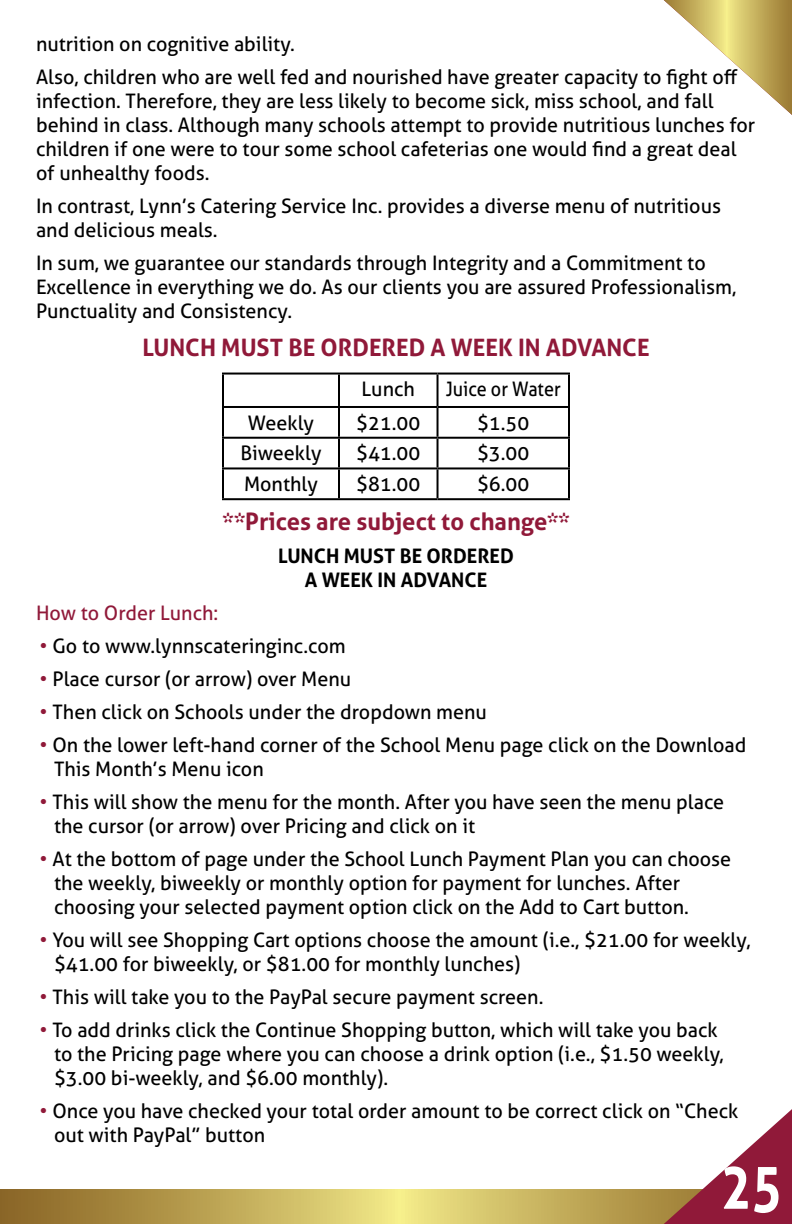
<style>
.page{position:relative;width:792px;height:1224px;background:#fff}
.page>*{position:absolute;margin:0;border:0;box-sizing:border-box;transform-origin:0 0}
.t1{font:700 64px "Aller";color:#fff;scale:.8 1}
.t2{font:700 24px "Aller";color:#901939}
.t3{font:20px/24px "Aller";color:#000}
.t4{font:700 20px/24px "Aller";color:#000;text-align:center}
.t5{font:20px "Aller";color:#901939}
.t6{font:20px "Aller";color:#000;scale:.9 1}
.s1{color:#901939}
</style>
<div class="page">
<svg style="left:0;top:1190px;width:644px;height:34px;background:#c2ac5a"></svg>
<svg style="left:644px;top:1109px;width:148px;height:115px"></svg>
<svg style="left:664px;top:0;width:128px;height:115px"></svg>
<hr style="left:222px;top:373px;width:117px;height:2px;background:#000">
<hr style="left:222px;top:375px;width:2px;height:31px;background:#000">
<hr style="left:339px;top:373px;width:99px;height:2px;background:#000">
<hr style="left:338px;top:375px;width:2px;height:31px;background:#000">
<hr style="left:438px;top:373px;width:132px;height:2px;background:#000">
<hr style="left:437px;top:375px;width:2px;height:31px;background:#000">
<hr style="left:568px;top:375px;width:2px;height:31px;background:#000">
<hr style="left:222px;top:406px;width:117px;height:2px;background:#000">
<hr style="left:222px;top:408px;width:2px;height:29px;background:#000">
<hr style="left:339px;top:406px;width:99px;height:2px;background:#000">
<hr style="left:338px;top:408px;width:2px;height:29px;background:#000">
<hr style="left:438px;top:406px;width:132px;height:2px;background:#000">
<hr style="left:437px;top:408px;width:2px;height:29px;background:#000">
<hr style="left:568px;top:408px;width:2px;height:29px;background:#000">
<hr style="left:222px;top:437px;width:117px;height:2px;background:#000">
<hr style="left:222px;top:439px;width:2px;height:28px;background:#000">
<hr style="left:339px;top:437px;width:99px;height:2px;background:#000">
<hr style="left:338px;top:439px;width:2px;height:28px;background:#000">
<hr style="left:438px;top:437px;width:132px;height:2px;background:#000">
<hr style="left:437px;top:439px;width:2px;height:28px;background:#000">
<hr style="left:568px;top:439px;width:2px;height:28px;background:#000">
<hr style="left:222px;top:467px;width:117px;height:2px;background:#000">
<hr style="left:222px;top:469px;width:2px;height:29px;background:#000">
<hr style="left:339px;top:467px;width:99px;height:2px;background:#000">
<hr style="left:338px;top:469px;width:2px;height:29px;background:#000">
<hr style="left:438px;top:467px;width:132px;height:2px;background:#000">
<hr style="left:437px;top:469px;width:2px;height:29px;background:#000">
<hr style="left:568px;top:469px;width:2px;height:29px;background:#000">
<hr style="left:222px;top:498px;width:117px;height:2px;background:#000">
<hr style="left:339px;top:498px;width:99px;height:2px;background:#000">
<hr style="left:438px;top:498px;width:132px;height:2px;background:#000">
<p class="t3" style="left:36px;top:27px;width:703px;line-height:33px">nutrition on cognitive ability.<br>Also, children who are well fed and nourished have greater capacity to fight off</p>
<p class="t3" style="left:36px;top:89px;width:721px">infection. Therefore, they are less likely to become sick, miss school, and fall behind in class. Although many schools attempt to provide nutritious lunches for children if one were to tour some school cafeterias one would find a great deal of unhealthy foods.</p>
<p class="t3" style="left:36px;top:194px;width:687px">In contrast, Lynn’s Catering Service Inc. provides a diverse menu of nutritious and delicious meals.</p>
<p class="t3" style="left:36px;top:251px;width:702px">In sum, we guarantee our standards through Integrity and a Commitment to<br>Excellence in everything we do. As our clients you are assured Professionalism,<br>Punctuality and Consistency.</p>
<p class="t2" style="left:142px;top:332px;width:509px">LUNCH MUST BE ORDERED A WEEK IN ADVANCE</p>
<p class="t3" style="left:362px;top:377px;width:55px">Lunch</p>
<p class="t6" style="left:446px;top:377px;width:129px">Juice or Water</p>
<p class="t3" style="left:248px;top:411px;width:68px">Weekly</p>
<p class="t3" style="left:356px;top:411px;width:66px">$21.00</p>
<p class="t3" style="left:477px;top:411px;width:54px">$1.50</p>
<p class="t3" style="left:240px;top:441px;width:83px">Biweekly</p>
<p class="t3" style="left:356px;top:441px;width:66px">$41.00</p>
<p class="t3" style="left:477px;top:441px;width:54px">$3.00</p>
<p class="t3" style="left:244px;top:472px;width:75px">Monthly</p>
<p class="t3" style="left:356px;top:472px;width:66px">$81.00</p>
<p class="t3" style="left:477px;top:472px;width:54px">$6.00</p>
<p class="t2" style="left:222px;top:507px;width:349px">**Prices are subject to change**</p>
<p class="t4" style="left:278px;top:544px;width:237px">LUNCH MUST BE ORDERED<br>A WEEK IN ADVANCE</p>
<p class="t5" style="left:36px;top:601px;width:184px">How to Order Lunch:</p>
<p class="t3" style="left:40px;top:634px;width:308px"><span class="s1">•</span> Go to www.lynnscateringinc.com</p>
<p class="t3" style="left:40px;top:667px;width:313px"><span class="s1">•</span> Place cursor (or arrow) over Menu</p>
<p class="t3" style="left:40px;top:700px;width:449px"><span class="s1">•</span> Then click on Schools under the dropdown menu</p>
<p class="t3" style="left:54px;top:733px;width:694px;text-indent:-14px"><span class="s1">•</span> On the lower left-hand corner of the School Menu page click on the Download<br>This Month’s Menu icon</p>
<p class="t3" style="left:54px;top:790px;width:672px;text-indent:-14px"><span class="s1">•</span> This will show the menu for the month. After you have seen the menu place the cursor (or arrow) over Pricing and click on it</p>
<p class="t3" style="left:54px;top:847px;width:679px;text-indent:-14px"><span class="s1">•</span> At the bottom of page under the School Lunch Payment Plan you can choose the weekly, biweekly or monthly option for payment for lunches. After choosing your selected payment option click on the Add to Cart button.</p>
<p class="t3" style="left:54px;top:928px;width:698px;text-indent:-14px"><span class="s1">•</span> You will see Shopping Cart options choose the amount (i.e., $21.00 for weekly, $41.00 for biweekly, or $81.00 for monthly lunches)</p>
<p class="t3" style="left:40px;top:985px;width:505px"><span class="s1">•</span> This will take you to the PayPal secure payment screen.</p>
<p class="t3" style="left:54px;top:1018px;width:671px;text-indent:-14px"><span class="s1">•</span> To add drinks click the Continue Shopping button, which will take you back to the Pricing page where you can choose a drink option (i.e., $1.50 weekly, $3.00 bi-weekly, and $6.00 monthly).</p>
<p class="t3" style="left:54px;top:1099px;width:686px;text-indent:-14px"><span class="s1">•</span> Once you have checked your total order amount to be correct click on “Check out with PayPal” button</p>
<h1 class="t1" style="left:721px;top:1147px;width:78px">25</h1>
</div>
